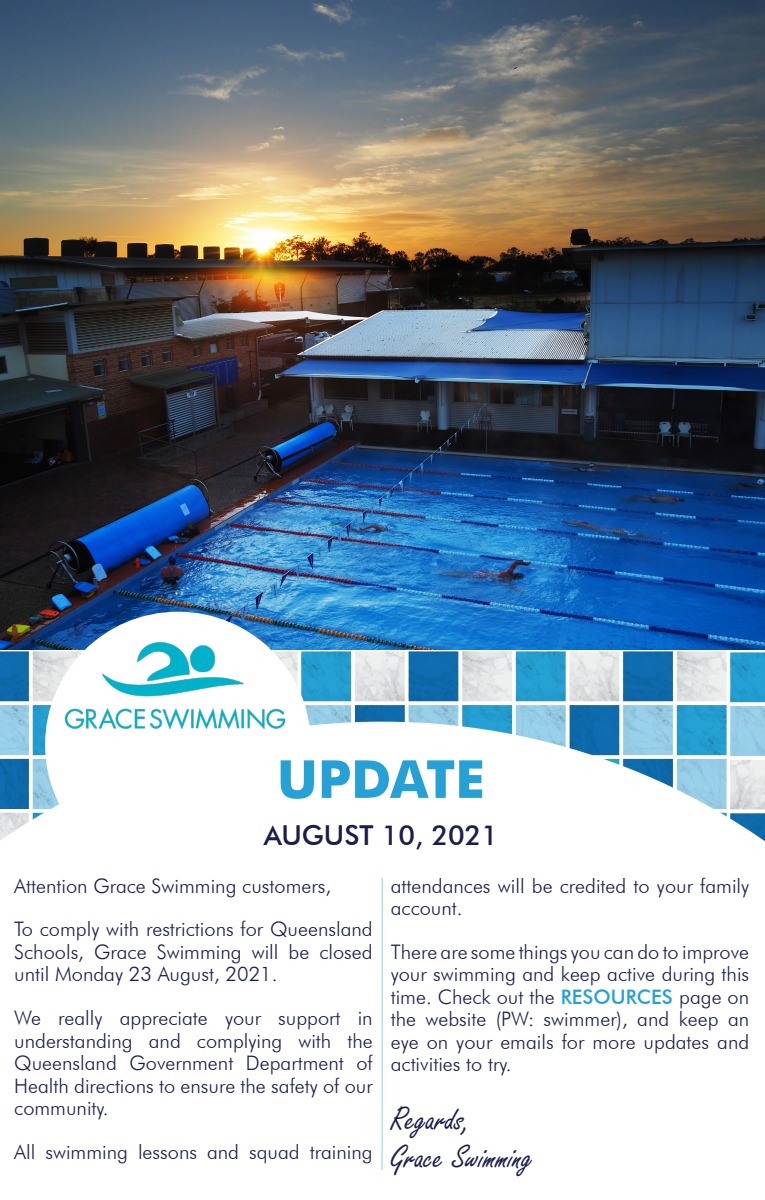
<style>
.page{position:relative;width:765px;height:1200px;background:#fff}
.page>*{position:absolute;margin:0;border:0;box-sizing:border-box;transform-origin:0 0}
.t1{font:700 52.5px "Futura BT";color:#25a1d5}
.t2{font:35px/37.5px "Freestyle Script";color:#1b1e4d}
.t3{font:500 27.5px "Futura BT";color:#1b1e4d}
.t4{font:300 20px/22.5px "Futura BT";color:#1b1e4d}
.s1{font-weight:500;color:#25a1d5}
</style>
<div class="page">
<img style="left:0;top:0;width:765px;height:650px">
<img style="left:0;top:652px;width:297px;height:70px">
<img style="left:302px;top:652px;width:425px;height:70px">
<img style="left:731px;top:653px;width:34px;height:69px">
<div style="left:45px;top:612px;width:266px;height:265px;background:#fff;border-radius:50%"></div>
<svg style="left:0;top:722px;width:765px;height:448px"></svg>
<img style="left:66px;top:631px;width:219px;height:98px">
<hr style="left:382px;top:878px;width:1px;height:292px;background:#00b1ca">
<h1 class="t1" style="left:277px;top:747px;width:210px">UPDATE</h1>
<h3 class="t3" style="left:264px;top:819px;width:236px">AUGUST 10, 2021</h3>
<p class="t4" style="left:14px;top:864px;width:360px;line-height:43.8px">Attention Grace Swimming customers,<br>To comply with restrictions for Queensland</p>
<p class="t4" style="left:14px;top:940px;width:360px">Schools, Grace Swimming will be closed until Monday 23 August, 2021.</p>
<p class="t4" style="left:14px;top:1007px;width:360px;text-align:justify">We really appreciate your support in understanding and complying with the Queensland Government Department of Health directions to ensure the safety of our community.</p>
<p class="t4" style="left:14px;top:1140px;width:360px">All swimming lessons and squad training</p>
<p class="t4" style="left:391px;top:874px;width:360px">attendances will be credited to your family account.</p>
<p class="t4" style="left:391px;top:940px;width:360px;text-align:justify">There are some things you can do to improve your swimming and keep active during this time. Check out the <span class="s1">RESOURCES</span> page on the website (PW: swimmer), and keep an eye on your emails for more updates and activities to try.</p>
<h2 class="t2" style="left:391px;top:1102px;width:144px">Regards,<br>Grace Swimming</h2>
</div>
